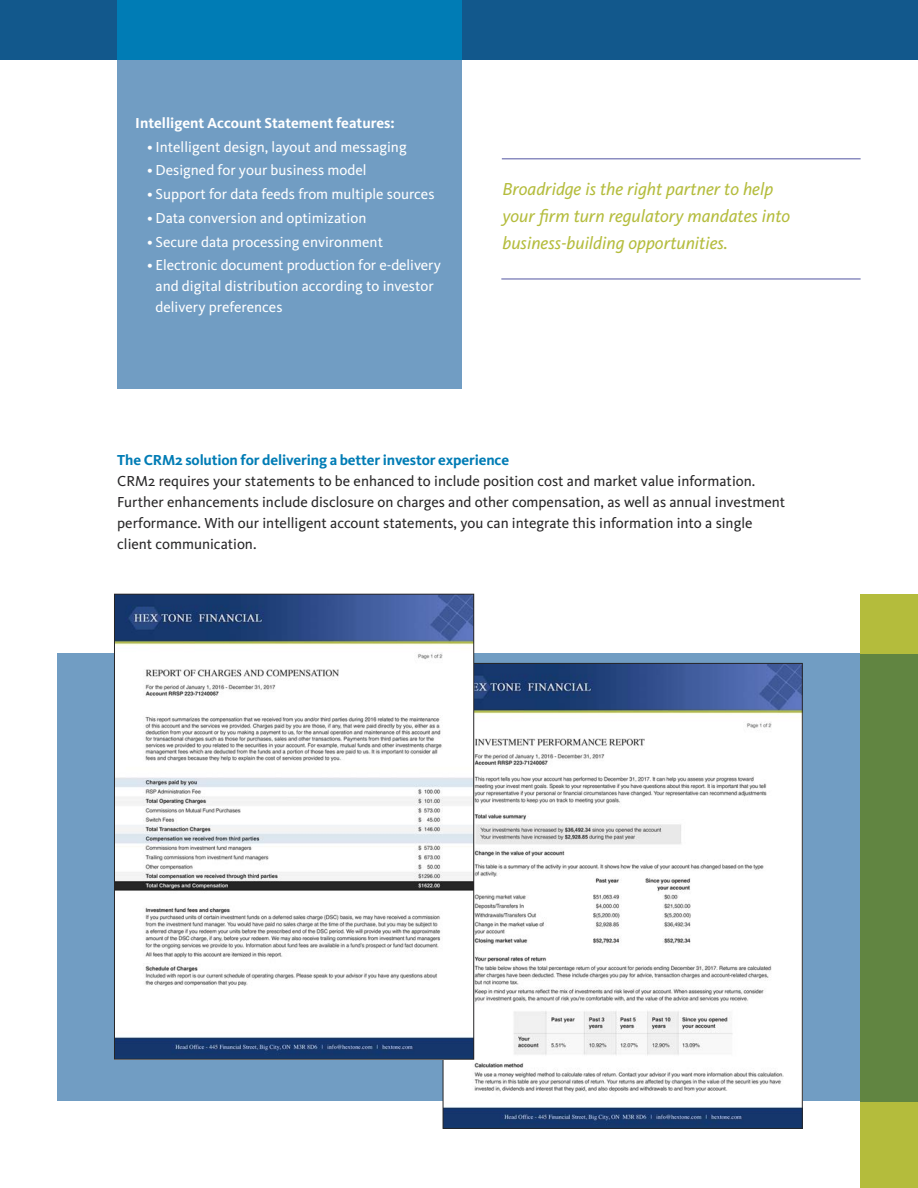
<style>
.page{position:relative;width:918px;height:1188px;background:#fff}
.page>*{position:absolute;margin:0;border:0;box-sizing:border-box;transform-origin:0 0}
.t1{font:italic 18px/27px "Kievit Pro";color:#b4bc3c}
.t2{font:15px/21px "Kievit Pro";color:#272627}
.t3{font:15px/21px "Kievit Pro";color:#fff}
.t4{font:700 15px "Kievit Pro";letter-spacing:-.01em;color:#007cb5}
.t5{font:700 15px "Kievit Pro";color:#fff}
</style>
<div class="page">
<div style="left:117px;top:0;width:345px;height:389px;background:#719dc3"></div>
<div style="left:57px;top:653px;width:861px;height:448px;background:#719dc3"></div>
<div style="left:861px;top:594px;width:57px;height:594px;background:#b4bc3c"></div>
<div style="left:861px;top:654px;width:57px;height:448px;background:#618541"></div>
<div style="left:0;top:0;width:918px;height:59px;background:#12588c"></div>
<div style="left:117px;top:0;width:345px;height:59px;background:#007cb5"></div>
<img style="left:445px;top:665px;width:355px;height:462px">
<img style="left:116px;top:596px;width:356px;height:461px">
<hr style="left:501px;top:279px;width:360px;height:1px;background:#5356a2">
<hr style="left:502px;top:158px;width:359px;height:1px;background:#5356a2">
<p class="t5" style="left:135px;top:117px;width:261px">Intelligent Account Statement features:</p>
<p class="t3" style="left:147px;top:138px;width:261px">• Intelligent design, layout and messaging</p>
<p class="t3" style="left:147px;top:161px;width:221px">• Designed for your business model</p>
<p class="t3" style="left:147px;top:185px;width:289px">• Support for data feeds from multiple sources</p>
<p class="t3" style="left:147px;top:209px;width:221px">• Data conversion and optimization</p>
<p class="t3" style="left:147px;top:232px;width:237px">• Secure data processing environment</p>
<p class="t3" style="left:156px;top:256px;width:287px;text-indent:-8px">• Electronic document production for e-delivery and digital distribution according to investor delivery preferences</p>
<p class="t1" style="left:502px;top:177px;width:289px">Broadridge is the right partner to help your firm turn regulatory mandates into business-building opportunities.</p>
<p class="t4" style="left:117px;top:454px;width:393px">The CRM2 solution for delivering a better investor experience</p>
<p class="t2" style="left:117px;top:471px;width:670px">CRM2 requires your statements to be enhanced to include position cost and market value information.<br>Further enhancements include disclosure on charges and other compensation, as well as annual investment performance. With our intelligent account statements, you can integrate this information into a single client communication.</p>
</div>
